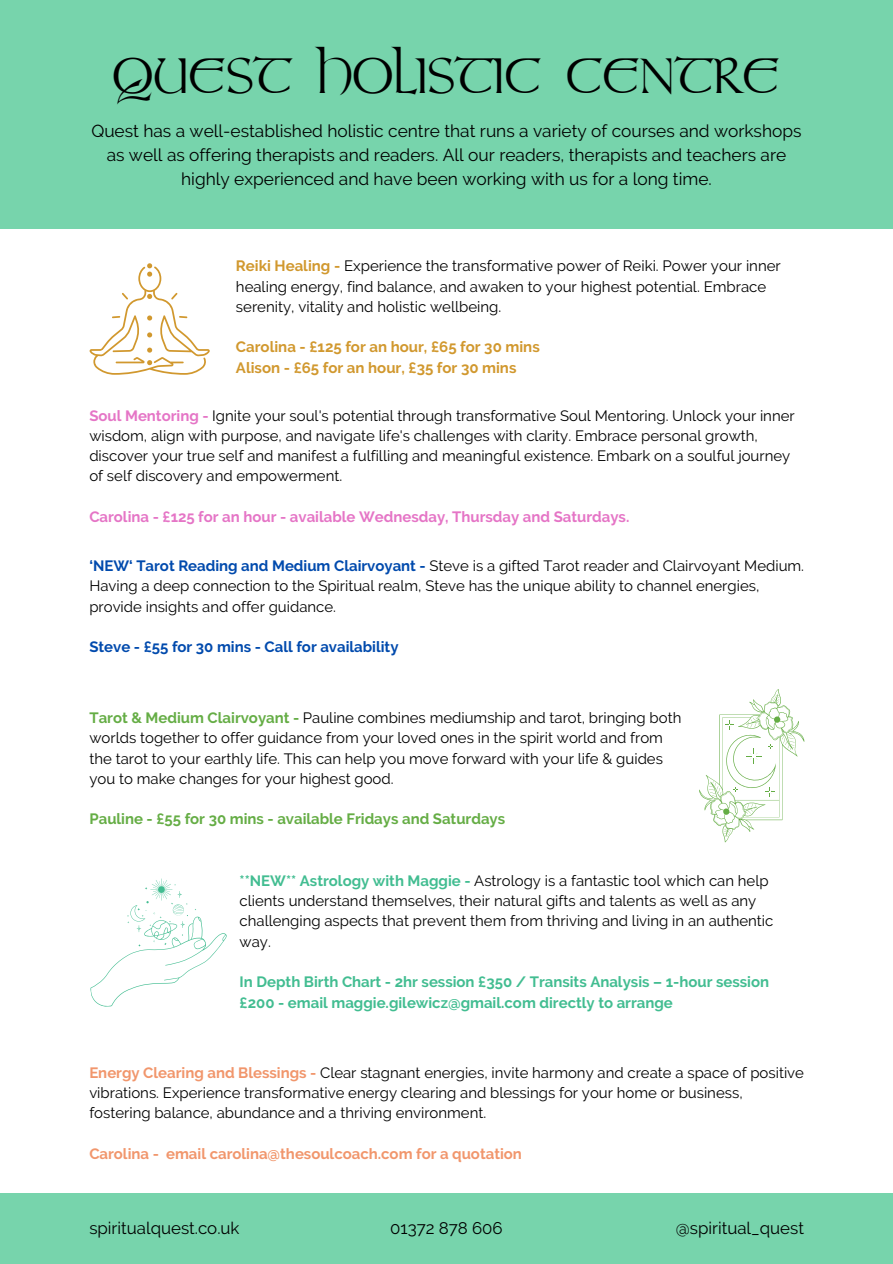
<style>
.page{position:relative;width:893px;height:1264px;background:#fff}
.page>*{position:absolute;margin:0;border:0;box-sizing:border-box;transform-origin:0 0}
.t1{font:49.2px "Stonehenge";color:#000}
.t2{font:17.25px/23.7px "Raleway";color:#000;text-align:center}
.t3{font:16.8px "Raleway";color:#000}
.t4{font:15px/20.2px "Raleway";color:#000}
.t5{font:700 15px/20.2px "Raleway";color:#42bd91}
.t6{font:700 15px "Raleway";color:#d1982e}
.t7{font:700 15px "Raleway";color:#e575c6}
.t8{font:700 15px "Raleway";color:#f1966c}
.t9{font:700 15px "Raleway";color:#65ad45}
.t10{font:700 15px "Raleway";color:#004aad}
.s1{font-weight:700;color:#d1982e}
.s2{font-weight:700;color:#e575c6}
.s3{font-weight:700;color:#004aad}
.s4{font-weight:700;color:#65ad45}
.s5{font-weight:700;color:#42bd91}
.s6{font-weight:700;color:#f1966c}
</style>
<div class="page">
<svg style="left:89px;top:263px;width:121px;height:111px"></svg>
<svg style="left:699px;top:689px;width:105px;height:153px"></svg>
<svg style="left:90px;top:878px;width:137px;height:129px"></svg>
<div style="left:0;top:0;width:892px;height:228px;background:#77d4ac"></div>
<div style="left:0;top:1193px;width:892px;height:70px;background:#77d4ac"></div>
<p class="t1" style="left:112px;top:47px;width:669px">QUEST HOLISTIC CENTRE</p>
<p class="t2" style="left:91px;top:119px;width:711px">Quest has a well-established holistic centre that runs a variety of courses and workshops as well as offering therapists and readers. All our readers, therapists and teachers are highly experienced and have been working with us for a long time.</p>
<p class="t4" style="left:236px;top:256px;width:546px"><span class="s1">Reiki Healing -</span> Experience the transformative power of Reiki. Power your inner healing energy, find balance, and awaken to your highest potential. Embrace serenity, vitality and holistic wellbeing.</p>
<p class="t6" style="left:236px;top:338px;width:305px">Carolina - £125 for an hour, £65 for 30 mins</p>
<p class="t6" style="left:236px;top:358px;width:282px">Alison - £65 for an hour, £35 for 30 mins</p>
<p class="t4" style="left:89px;top:405px;width:706px"><span class="s2">Soul Mentoring -</span> Ignite your soul's potential through transformative Soul Mentoring. Unlock your inner wisdom, align with purpose, and navigate life's challenges with clarity. Embrace personal growth, discover your true self and manifest a fulfilling and meaningful existence. Embark on a soulful journey of self discovery and empowerment.</p>
<p class="t7" style="left:89px;top:508px;width:541px">Carolina - £125 for an hour - available Wednesday, Thursday and Saturdays.</p>
<p class="t4" style="left:89px;top:555px;width:716px"><span class="s3">‘NEW‘ Tarot Reading and Medium Clairvoyant -</span> Steve is a gifted Tarot reader and Clairvoyant Medium.<br>Having a deep connection to the Spiritual realm, Steve has the unique ability to channel energies, provide insights and offer guidance.</p>
<p class="t10" style="left:89px;top:638px;width:311px">Steve - £55 for 30 mins - Call for availability</p>
<p class="t4" style="left:89px;top:707px;width:593px"><span class="s4">Tarot &amp; Medium Clairvoyant -</span> Pauline combines mediumship and tarot, bringing both worlds together to offer guidance from your loved ones in the spirit world and from the tarot to your earthly life. This can help you move forward with your life &amp; guides you to make changes for your highest good.</p>
<p class="t9" style="left:89px;top:810px;width:417px">Pauline - £55 for 30 mins - available Fridays and Saturdays</p>
<p class="t4" style="left:239px;top:870px;width:535px"><span class="s5">**NEW** Astrology with Maggie -</span> Astrology is a fantastic tool which can help clients understand themselves, their natural gifts and talents as well as any challenging aspects that prevent them from thriving and living in an authentic way.</p>
<p class="t5" style="left:239px;top:971px;width:531px">In Depth Birth Chart - 2hr session £350 / Transits Analysis – 1-hour session £200 - email maggie.gilewicz@gmail.com directly to arrange</p>
<p class="t4" style="left:89px;top:1062px;width:716px"><span class="s6">Energy Clearing and Blessings -</span> Clear stagnant energies, invite harmony and create a space of positive vibrations. Experience transformative energy clearing and blessings for your home or business, fostering balance, abundance and a thriving environment.</p>
<p class="t8" style="left:89px;top:1144px;width:434px">Carolina - email carolina@thesoulcoach.com for a quotation</p>
<p class="t3" style="left:89px;top:1218px;width:152px">spiritualquest.co.uk</p>
<p class="t3" style="left:390px;top:1218px;width:114px">01372 878 606</p>
<p class="t3" style="left:675px;top:1218px;width:130px">@spiritual_quest</p>
</div>
